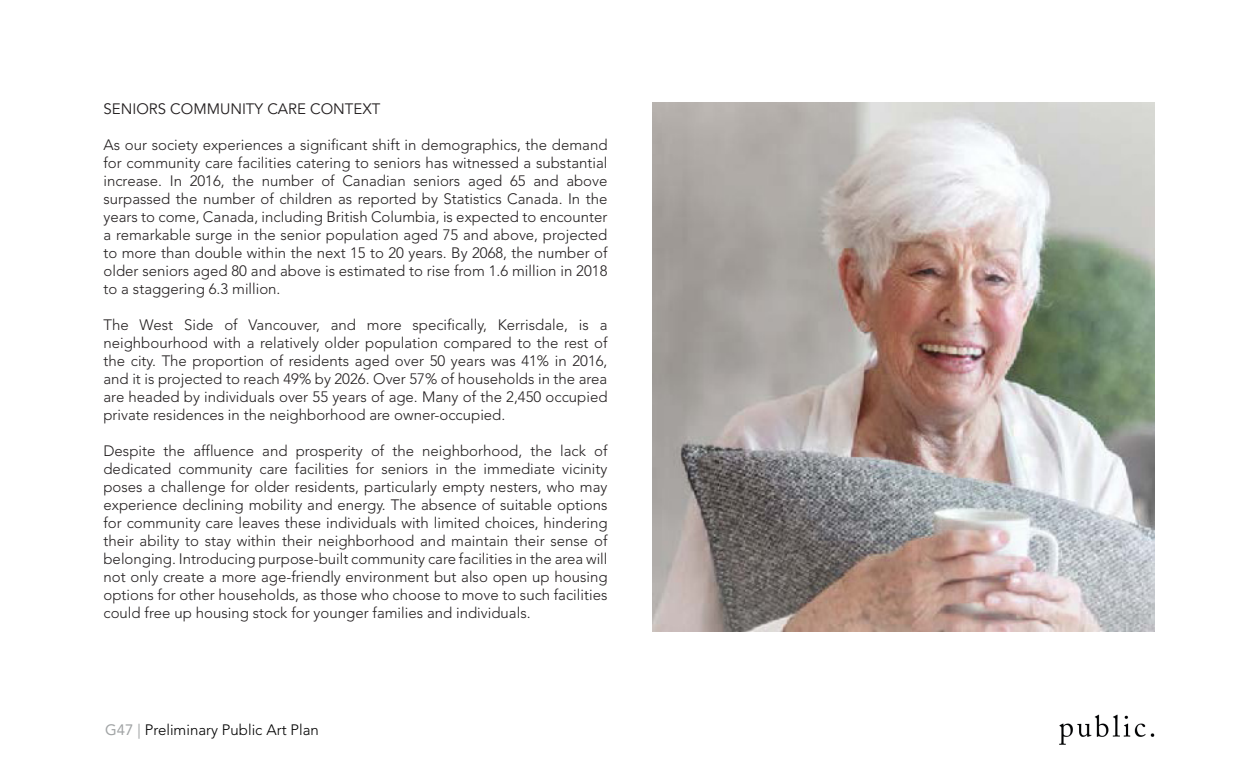
<style>
.page{position:relative;width:1260px;height:765px;background:#fff}
.page>*{position:absolute;margin:0;border:0;box-sizing:border-box;transform-origin:0 0}
.t1{font:300 15px/18px "Avenir";color:#231f20;text-align:justify}
.t2{font:300 15px "Avenir";color:#000}
.t3{font:15px "Avenir LT Std";color:#231f20}
.s1{font-family:"Avenir LT Std";font-weight:400;color:#a1a4a5}
</style>
<div class="page">
<img style="left:1059px;top:714px;width:96px;height:31px">
<img style="left:652px;top:102px;width:503px;height:529px">
<p class="t3" style="left:104px;top:100px;width:278px">SENIORS COMMUNITY CARE CONTEXT</p>
<p class="t1" style="left:104px;top:136px;width:506px">As our society experiences a significant shift in demographics, the demand for community care facilities catering to seniors has witnessed a substantial increase. In 2016, the number of Canadian seniors aged 65 and above surpassed the number of children as reported by Statistics Canada. In the years to come, Canada, including British Columbia, is expected to encounter a remarkable surge in the senior population aged 75 and above, projected to more than double within the next 15 to 20 years. By 2068, the number of older seniors aged 80 and above is estimated to rise from 1.6 million in 2018 to a staggering 6.3 million.</p>
<p class="t1" style="left:104px;top:316px;width:506px">The West Side of Vancouver, and more specifically, Kerrisdale, is a neighbourhood with a relatively older population compared to the rest of the city. The proportion of residents aged over 50 years was 41% in 2016, and it is projected to reach 49% by 2026. Over 57% of households in the area are headed by individuals over 55 years of age. Many of the 2,450 occupied private residences in the neighborhood are owner-occupied.</p>
<p class="t1" style="left:104px;top:442px;width:506px">Despite the affluence and prosperity of the neighborhood, the lack of dedicated community care facilities for seniors in the immediate vicinity poses a challenge for older residents, particularly empty nesters, who may experience declining mobility and energy. The absence of suitable options for community care leaves these individuals with limited choices, hindering their ability to stay within their neighborhood and maintain their sense of belonging. Introducing purpose-built community care facilities in the area will not only create a more age-friendly environment but also open up housing options for other households, as those who choose to move to such facilities could free up housing stock for younger families and individuals.</p>
<p class="t2" style="left:105px;top:718px;width:215px"><span class="s1">G47 |</span> Preliminary Public Art Plan</p>
</div>
